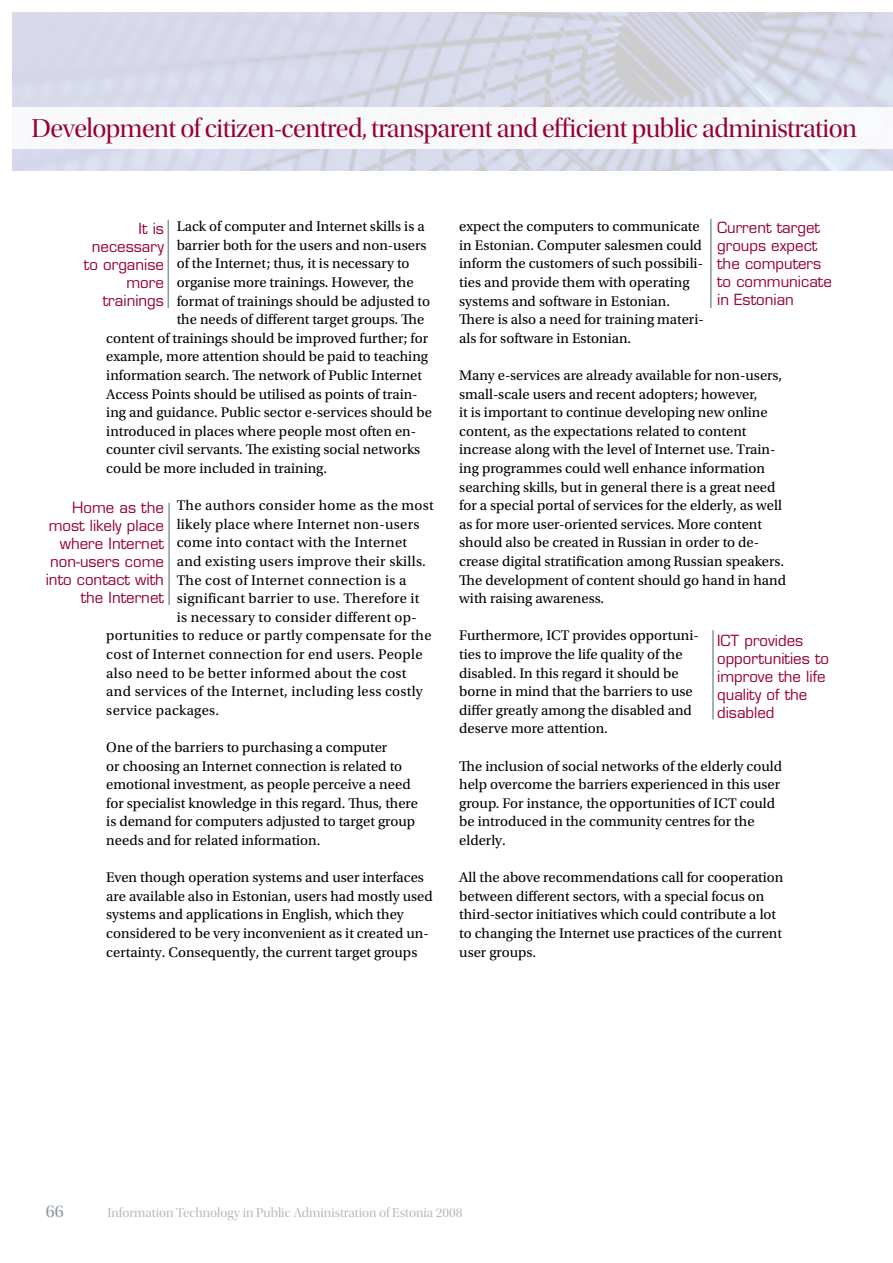
<style>
.page{position:relative;width:893px;height:1263px;background:#fff}
.page>*{position:absolute;margin:0;border:0;box-sizing:border-box;transform-origin:0 0}
.t1{font:27px "Utopia Std Disp";letter-spacing:-.02em;color:#98002e}
.t2{font:18px "Utopia Std Disp";color:#8a979c}
.t3{font:15px/18px "Eurostile";color:#98002e;text-align:right}
.t4{font:14.7px/18.6px "Utopia Std";color:#000}
.t5{font:14.7px "Utopia Std";letter-spacing:.02em;color:#000}
.t6{font:13.5px "Utopia Std Disp";color:#b2b9bd}
</style>
<div class="page">
<svg style="left:12px;top:12px;width:880px;height:159px;background:#d5d7e6"></svg>
<div style="left:0;top:108px;width:893px;height:41px;background:#f8f9fb"></div>
<hr style="left:892px;top:108px;width:1px;height:41px;background:#fff">
<hr style="left:168px;top:220px;width:1px;height:88px;background:#8a979c">
<hr style="left:710px;top:219px;width:2px;height:89px;background:#8a979c">
<hr style="left:712px;top:630px;width:2px;height:89px;background:#8a979c">
<hr style="left:168px;top:503px;width:2px;height:102px;background:#8a979c">
<h1 class="t1" style="left:31px;top:114px;width:827px">Development of citizen-centred, transparent and efficient public administration</h1>
<h1 class="t1" style="left:367px;top:114px;width:217px">and inclusive society</h1>
<p class="t3" style="left:84px;top:220px;width:81px">It is necessary to organise more trainings</p>
<p class="t4" style="left:459px;top:217px;width:246px">expect the computers to communicate in Estonian. Computer salesmen could inform the customers of such possibili&shy;ties and provide them with operating systems and software in Estonian.<br>There is also a need for training materi&shy;als for software in Estonian.</p>
<p class="t4" style="left:459px;top:366px;width:328px">Many e-services are already available for non-users, small-scale users and recent adopters; however,<br>it is important to continue developing new online content, as the expectations related to content increase along with the level of Internet use. Train&shy;ing programmes could well enhance information searching skills, but in general there is a great need for a special portal of services for the elderly, as well as for more user-oriented services. More content should also be created in Russian in order to de&shy;crease digital stratification among Russian speakers.<br>The development of content should go hand in hand with raising awareness.</p>
<p class="t4" style="left:459px;top:627px;width:241px">Furthermore, ICT provides opportuni&shy;ties to improve the life quality of the disabled. In this regard it should be borne in mind that the barriers to use differ greatly among the disabled and deserve more attention.</p>
<p class="t4" style="left:459px;top:757px;width:324px">The inclusion of social networks of the elderly could help overcome the barriers experienced in this user group. For instance, the opportunities of ICT could be introduced in the community centres for the elderly.</p>
<p class="t4" style="left:459px;top:868px;width:326px">All the above recommendations call for cooperation between different sectors, with a special focus on third-sector initiatives which could contribute a lot to changing the Internet use practices of the current user groups.</p>
<p class="t4" style="left:177px;top:217px;width:250px">Lack of computer and Internet skills is a</p>
<p class="t4" style="left:177px;top:236px;width:251px">barrier both for the users and non-users</p>
<p class="t4" style="left:177px;top:255px;width:234px">of the Internet; thus, it is necessary to</p>
<p class="t4" style="left:177px;top:273px;width:238px">organise more trainings. However, the</p>
<p class="t4" style="left:177px;top:292px;width:255px">format of trainings should be adjusted to</p>
<p class="t4" style="left:177px;top:310px;width:249px">the needs of different target groups. The</p>
<p class="t4" style="left:106px;top:329px;width:323px">content of trainings should be improved further; for</p>
<p class="t4" style="left:106px;top:348px;width:323px">example, more attention should be paid to teaching</p>
<p class="t4" style="left:106px;top:366px;width:317px">information search. The network of Public Internet</p>
<p class="t4" style="left:106px;top:385px;width:313px">Access Points should be utilised as points of train-</p>
<p class="t4" style="left:106px;top:403px;width:327px">ing and guidance. Public sector e-services should be</p>
<p class="t4" style="left:106px;top:422px;width:311px">introduced in places where people most often en-</p>
<p class="t4" style="left:106px;top:441px;width:316px">counter civil servants. The existing social networks</p>
<p class="t4" style="left:106px;top:459px;width:222px">could be more included in training.</p>
<p class="t5" style="left:177px;top:497px;width:258px">The authors consider home as the most</p>
<p class="t5" style="left:177px;top:516px;width:244px">likely place where Internet non-users</p>
<p class="t5" style="left:177px;top:535px;width:232px">come into contact with the Internet</p>
<p class="t5" style="left:177px;top:553px;width:251px">and existing users improve their skills.</p>
<p class="t5" style="left:177px;top:572px;width:231px">The cost of Internet connection is a</p>
<p class="t5" style="left:177px;top:590px;width:244px">significant barrier to use. Therefore it</p>
<p class="t5" style="left:177px;top:609px;width:242px">is necessary to consider different op-</p>
<p class="t5" style="left:106px;top:628px;width:327px">portunities to reduce or partly compensate for the</p>
<p class="t5" style="left:106px;top:646px;width:318px">cost of Internet connection for end users. People</p>
<p class="t5" style="left:106px;top:665px;width:302px">also need to be better informed about the cost</p>
<p class="t5" style="left:106px;top:683px;width:318px">and services of the Internet, including less costly</p>
<p class="t5" style="left:106px;top:702px;width:114px">service packages.</p>
<p class="t4" style="left:106px;top:738px;width:313px">One of the barriers to purchasing a computer<br>or choosing an Internet connection is related to emotional investment, as people perceive a need for specialist knowledge in this regard. Thus, there is demand for computers adjusted to target group needs and for related information.</p>
<p class="t4" style="left:106px;top:868px;width:328px">Even though operation systems and user interfaces are available also in Estonian, users had mostly used systems and applications in English, which they considered to be very inconvenient as it created un&shy;certainty. Consequently, the current target groups</p>
<p class="t3" style="left:717px;top:218px;width:116px;text-align:left">Current target groups expect the computers to communicate in Estonian</p>
<p class="t3" style="left:46px;top:498px;width:120px">Home as the most likely place where Internet non-users come into contact with the Internet</p>
<p class="t3" style="left:717px;top:631px;width:113px;text-align:left">ICT provides opportunities to improve the life quality of the disabled</p>
<p class="t2" style="left:46px;top:1202px;width:19px">66</p>
<p class="t6" style="left:107px;top:1205px;width:357px">Information Technology in Public Administration of Estonia 2008</p>
</div>
